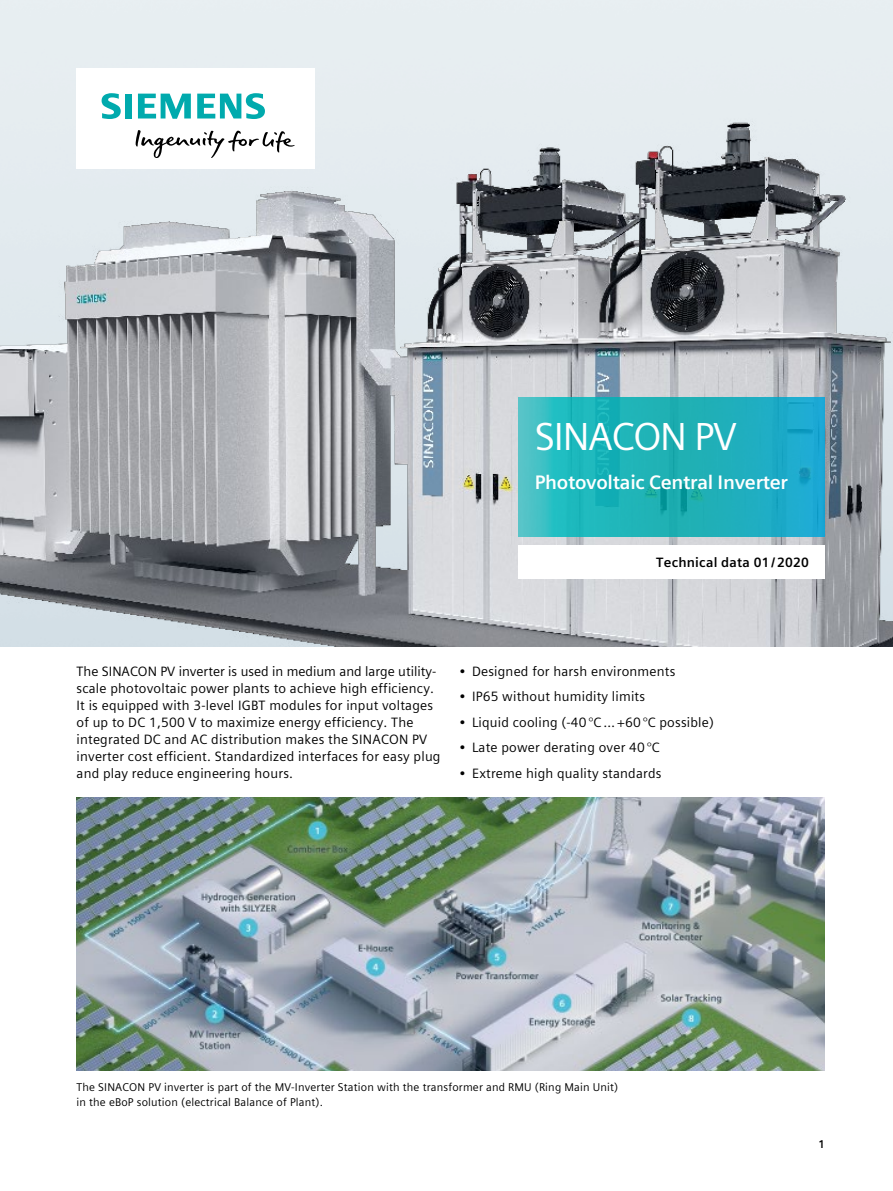
<style>
.page{position:relative;width:893px;height:1191px;background:#fff}
.page>*{position:absolute;margin:0;border:0;box-sizing:border-box;transform-origin:0 0}
.t1{font:39px "Siemens Sans Global";letter-spacing:-.03em;color:#fff}
.t2{font:700 19.5px "Siemens Sans Global";letter-spacing:-.015em;color:#fff}
.t3{font:13.5px/17px "Siemens Sans Global";letter-spacing:.015em;color:#000}
.t4{font:700 13.5px "Siemens Sans Global";letter-spacing:.015em;color:#000}
.t5{font:11.25px/14.7px "Siemens Sans Global";letter-spacing:.015em;color:#000}
.t6{font:700 11.25px "Siemens Sans Global";color:#000}
</style>
<div class="page">
<img style="left:0;top:0;width:893px;height:646px">
<div style="left:77px;top:68px;width:238px;height:101px;background:#fff"></div>
<svg style="left:135px;top:130px;width:160px;height:28px"></svg>
<svg style="left:102px;top:93px;width:30px;height:26px"></svg>
<svg style="left:138px;top:94px;width:53px;height:25px"></svg>
<svg style="left:197px;top:93px;width:68px;height:26px"></svg>
<svg style="left:519px;top:398px;width:306px;height:139px;background:#21b2be"></svg>
<div style="left:519px;top:545px;width:306px;height:33px;background:#fff"></div>
<img style="left:77px;top:797px;width:748px;height:273px">
<h1 class="t1" style="left:535px;top:407px;width:203px">SINACON PV</h1>
<h2 class="t2" style="left:535px;top:467px;width:255px">Photovoltaic Central Inverter</h2>
<p class="t4" style="left:656px;top:551px;width:154px">Technical data 01 / 2020</p>
<p class="t3" style="left:77px;top:662px;width:366px">The SINACON PV inverter is used in medium and large utility&shy;scale photovoltaic power plants to achieve high efficiency.<br>It is equipped with 3-level IGBT modules for input voltages of up to DC 1,500 V to maximize energy efficiency. The integrated DC and AC distribution makes the SINACON PV inverter cost efficient. Standardized interfaces for easy plug and play reduce engineering hours.</p>
<p class="t3" style="left:459px;top:662px;width:218px">• Designed for harsh environments</p>
<p class="t3" style="left:459px;top:688px;width:187px">• IP65 without humidity limits</p>
<p class="t3" style="left:459px;top:713px;width:256px">• Liquid cooling (-40 °C … +60 °C possible)</p>
<p class="t3" style="left:459px;top:739px;width:202px">• Late power derating over 40 °C</p>
<p class="t3" style="left:459px;top:764px;width:204px">• Extreme high quality standards</p>
<p class="t5" style="left:77px;top:1080px;width:543px">The SINACON PV inverter is part of the MV-Inverter Station with the transformer and RMU (Ring Main Unit) in the eBoP solution (electrical Balance of Plant).</p>
<p class="t6" style="left:818px;top:1135px;width:8px">1</p>
</div>
